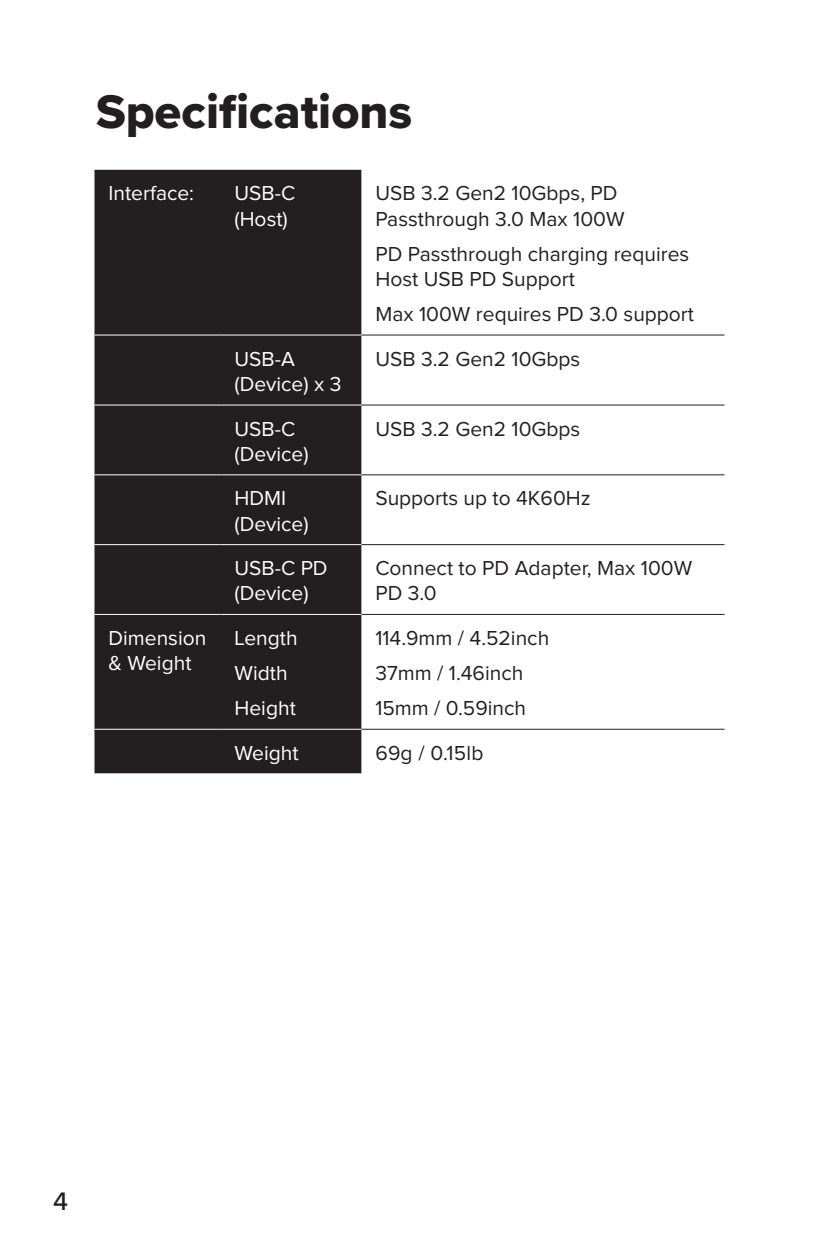
<style>
.page{position:relative;width:819px;height:1260px;background:#fff}
.page>*{position:absolute;margin:0;border:0;box-sizing:border-box;transform-origin:0 0}
.t1{font:49px "Proxima Nova Extrabld";color:#231f20}
.t2{font:500 26.25px "Proxima Nova";color:#231f20}
.t3{font:21px/25.2px "Proxima Nova";color:#231f20}
.t4{font:21px/25.2px "Proxima Nova";color:#fff}
</style>
<div class="page">
<div style="left:94px;top:170px;width:267px;height:603px;background:#231f20"></div>
<hr style="left:361px;top:334px;width:363px;height:2px;background:#231f20">
<hr style="left:361px;top:404px;width:363px;height:2px;background:#231f20">
<hr style="left:361px;top:474px;width:363px;height:1px;background:#231f20">
<hr style="left:361px;top:544px;width:363px;height:1px;background:#231f20">
<hr style="left:361px;top:614px;width:363px;height:1px;background:#231f20">
<hr style="left:361px;top:729px;width:363px;height:1px;background:#231f20">
<hr style="left:94px;top:334px;width:126px;height:2px;background:#fff">
<hr style="left:220px;top:334px;width:141px;height:2px;background:#fff">
<hr style="left:94px;top:404px;width:126px;height:2px;background:#fff">
<hr style="left:220px;top:404px;width:141px;height:2px;background:#fff">
<hr style="left:94px;top:474px;width:126px;height:1px;background:#fff">
<hr style="left:220px;top:474px;width:141px;height:1px;background:#fff">
<hr style="left:94px;top:544px;width:126px;height:1px;background:#fff">
<hr style="left:220px;top:544px;width:141px;height:1px;background:#fff">
<hr style="left:94px;top:614px;width:126px;height:1px;background:#fff">
<hr style="left:220px;top:614px;width:141px;height:1px;background:#fff">
<hr style="left:94px;top:729px;width:126px;height:1px;background:#fff">
<hr style="left:220px;top:729px;width:141px;height:1px;background:#fff">
<h1 class="t1" style="left:96px;top:75px;width:318px">Specifications</h1>
<p class="t4" style="left:108px;top:182px;width:87px">Interface:</p>
<p class="t4" style="left:234px;top:182px;width:62px">USB-C (Host)</p>
<p class="t3" style="left:375px;top:182px;width:251px">USB 3.2 Gen2 10Gbps, PD<br>Passthrough 3.0 Max 100W</p>
<p class="t3" style="left:375px;top:242px;width:315px">PD Passthrough charging requires<br>Host USB PD Support</p>
<p class="t3" style="left:375px;top:302px;width:320px">Max 100W requires PD 3.0 support</p>
<p class="t4" style="left:234px;top:347px;width:108px">USB-A (Device) x 3</p>
<p class="t3" style="left:375px;top:347px;width:206px">USB 3.2 Gen2 10Gbps</p>
<p class="t4" style="left:234px;top:417px;width:76px">USB-C (Device)</p>
<p class="t3" style="left:375px;top:417px;width:206px">USB 3.2 Gen2 10Gbps</p>
<p class="t4" style="left:234px;top:487px;width:76px">HDMI (Device)</p>
<p class="t3" style="left:375px;top:487px;width:217px">Supports up to 4K60Hz</p>
<p class="t4" style="left:234px;top:556px;width:95px">USB-C PD (Device)</p>
<p class="t3" style="left:375px;top:556px;width:318px">Connect to PD Adapter, Max 100W<br>PD 3.0</p>
<p class="t4" style="left:108px;top:626px;width:99px">Dimension &amp; Weight</p>
<p class="t4" style="left:234px;top:621px;width:65px;line-height:35px">Length<br>Width<br>Height</p>
<p class="t3" style="left:375px;top:621px;width:175px;line-height:35px">114.9mm / 4.52inch<br>37mm / 1.46inch<br>15mm / 0.59inch</p>
<p class="t4" style="left:234px;top:741px;width:66px">Weight</p>
<p class="t3" style="left:375px;top:741px;width:110px">69g / 0.15lb</p>
<p class="t2" style="left:53px;top:1182px;width:16px">4</p>
</div>
